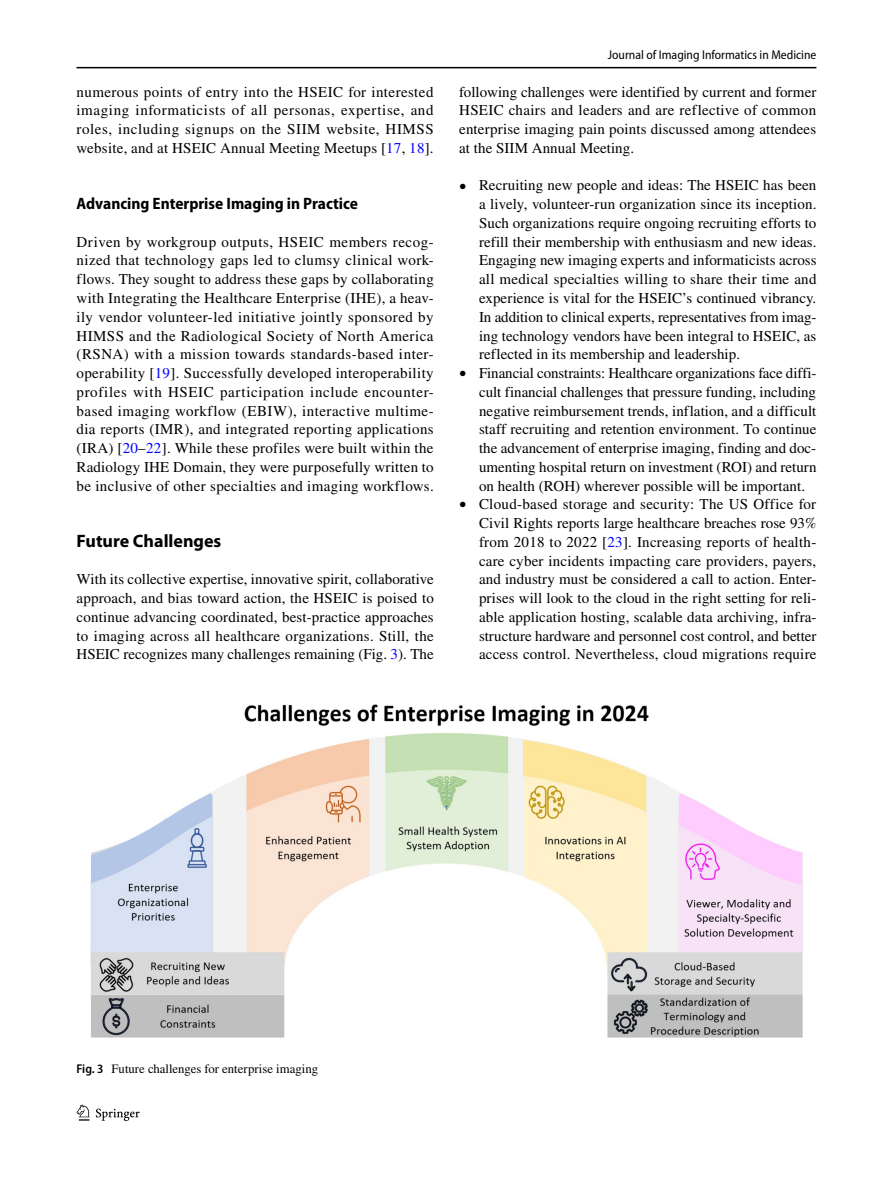
<style>
.page{position:relative;width:893px;height:1187px;background:#fff}
.page>*{position:absolute;margin:0;border:0;box-sizing:border-box;transform-origin:0 0}
.t1{font:700 18px "Myriad Pro";color:#000}
.t2{font:700 semi-condensed 16.5px "Myriad Pro";color:#000}
.t3{font:15px/18.8px "STIX";letter-spacing:.01em;color:#000;text-align:justify}
.t4{font:12.75px "STIX";color:#000}
.t5{font:semi-condensed 12.75px "Myriad Pro";color:#000}
.s1{color:#00f}
.s2{font-size:14.1px}
.s3{font-family:"Myriad Pro";font-weight:600;font-stretch:semi-condensed}
</style>
<div class="page">
<hr style="left:77px;top:67px;width:739px;height:1px;background:#000">
<svg style="left:77px;top:1104px;width:12px;height:16px"></svg>
<svg style="left:96px;top:1108px;width:44px;height:12px"></svg>
<img style="left:91px;top:704px;width:711px;height:333px">
<p class="t3" style="left:77px;top:83px;width:359px">numerous points of entry into the HSEIC for interested imaging informaticists of all personas, expertise, and roles, including signups on the SIIM website, HIMSS website, and at HSEIC Annual Meeting Meetups [<span class="s1">17</span>, <span class="s1">18</span>].</p>
<p class="t2" style="left:77px;top:194px;width:283px">Advancing Enterprise Imaging in Practice</p>
<p class="t3" style="left:77px;top:233px;width:359px">Driven by workgroup outputs, HSEIC members recog&shy;nized that technology gaps led to clumsy clinical work&shy;flows. They sought to address these gaps by collaborating with Integrating the Healthcare Enterprise (IHE), a heav&shy;ily vendor volunteer-led initiative jointly sponsored by HIMSS and the Radiological Society of North America (RSNA) with a mission towards standards-based inter&shy;operability [<span class="s1">19</span>]. Successfully developed interoperability profiles with HSEIC participation include encounter&shy;based imaging workflow (EBIW), interactive multime&shy;dia reports (IMR), and integrated reporting applications (IRA) [<span class="s1">20</span>–<span class="s1">22</span>]. While these profiles were built within the Radiology IHE Domain, they were purposefully written to be inclusive of other specialties and imaging workflows.</p>
<p class="t1" style="left:77px;top:529px;width:146px">Future Challenges</p>
<p class="t3" style="left:77px;top:571px;width:359px">With its collective expertise, innovative spirit, collaborative approach, and bias toward action, the HSEIC is poised to continue advancing coordinated, best-practice approaches to imaging across all healthcare organizations. Still, the HSEIC recognizes many challenges remaining (Fig. <span class="s1">3</span>). The</p>
<p class="t5" style="left:608px;top:48px;width:210px">Journal of Imaging Informatics in Medicine</p>
<p class="t3" style="left:459px;top:83px;width:359px">following challenges were identified by current and former HSEIC chairs and leaders and are reflective of common enterprise imaging pain points discussed among attendees at the SIIM Annual Meeting.</p>
<p class="t3" style="left:479px;top:177px;width:339px;text-indent:-20px"><span class="s2">•</span> Recruiting new people and ideas: The HSEIC has been a lively, volunteer-run organization since its inception.<br>Such organizations require ongoing recruiting efforts to refill their membership with enthusiasm and new ideas.<br>Engaging new imaging experts and informaticists across all medical specialties willing to share their time and experience is vital for the HSEIC’s continued vibrancy.<br>In addition to clinical experts, representatives from imag&shy;ing technology vendors have been integral to HSEIC, as reflected in its membership and leadership.</p>
<p class="t3" style="left:479px;top:364px;width:339px;text-indent:-20px"><span class="s2">•</span> Financial constraints: Healthcare organizations face diffi&shy;cult financial challenges that pressure funding, including negative reimbursement trends, inflation, and a difficult staff recruiting and retention environment. To continue the advancement of enterprise imaging, finding and doc&shy;umenting hospital return on investment (ROI) and return on health (ROH) wherever possible will be important.</p>
<p class="t3" style="left:479px;top:496px;width:339px;text-indent:-20px"><span class="s2">•</span> Cloud-based storage and security: The US Office for Civil Rights reports large healthcare breaches rose 93% from 2018 to 2022 [<span class="s1">23</span>]. Increasing reports of health&shy;care cyber incidents impacting care providers, payers, and industry must be considered a call to action. Enter&shy;prises will look to the cloud in the right setting for reli&shy;able application hosting, scalable data archiving, infra&shy;structure hardware and personnel cost control, and better access control. Nevertheless, cloud migrations require</p>
<p class="t4" style="left:77px;top:1059px;width:243px"><span class="s3">Fig. 3</span> Future challenges for enterprise imaging</p>
</div>
